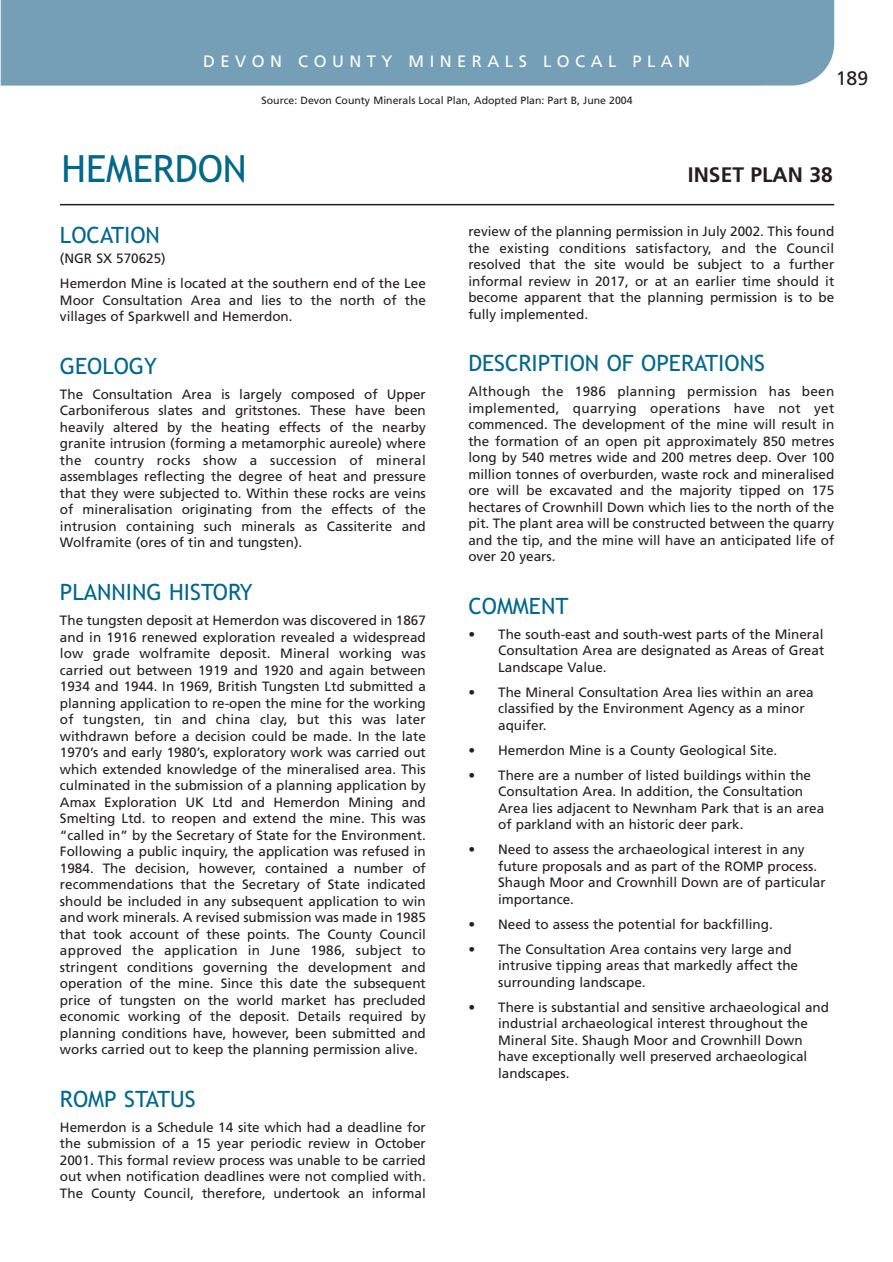
<style>
.page{position:relative;width:893px;height:1262px;background:#fff}
.page>*{position:absolute;margin:0;border:0;box-sizing:border-box;transform-origin:0 0}
.t1{font:37.5px "Trebuchet MS";color:#006789}
.t2{font:22.5px "Trebuchet MS";color:#006789}
.t3{font:700 21px "Frutiger";color:#231f20}
.t4{font:19.5px "Frutiger";color:#231f20}
.t5{font:16.5px "Frutiger";letter-spacing:.335em;color:#fff}
.t6{font:13.5px/16.5px "Frutiger";color:#231f20}
.t7{font:10.5px "Frutiger";color:#231f20}
</style>
<div class="page">
<div style="left:1px;top:0;width:833px;height:86px;background:#749fb7"></div>
<hr style="left:60px;top:204px;width:774px;height:1px;background:#231f20">
<p class="t5" style="left:203px;top:55px;width:488px">DEVON COUNTY MINERALS LOCAL PLAN</p>
<p class="t7" style="left:262px;top:96px;width:372px">Source: Devon County Minerals Local Plan, Adopted Plan: Part B, June 2004</p>
<h3 class="t4" style="left:835px;top:70px;width:34px">189</h3>
<h1 class="t1" style="left:61px;top:155px;width:187px">HEMERDON</h1>
<h2 class="t2" style="left:60px;top:226px;width:101px">LOCATION</h2>
<p class="t6" style="left:60px;top:247px;width:367px;line-height:25px">(NGR SX 570625)<br>Hemerdon Mine is located at the southern end of the Lee</p>
<p class="t6" style="left:60px;top:293px;width:367px">Moor Consultation Area and lies to the north of the villages of Sparkwell and Hemerdon.</p>
<h2 class="t2" style="left:60px;top:357px;width:99px">GEOLOGY</h2>
<p class="t6" style="left:60px;top:387px;width:367px;text-align:justify">The Consultation Area is largely composed of Upper Carboniferous slates and gritstones. These have been heavily altered by the heating effects of the nearby granite intrusion (forming a metamorphic aureole) where the country rocks show a succession of mineral assemblages reflecting the degree of heat and pressure that they were subjected to. Within these rocks are veins of mineralisation originating from the effects of the intrusion containing such minerals as Cassiterite and Wolframite (ores of tin and tungsten).</p>
<h2 class="t2" style="left:60px;top:583px;width:194px">PLANNING HISTORY</h2>
<p class="t6" style="left:60px;top:613px;width:367px;text-align:justify">The tungsten deposit at Hemerdon was discovered in 1867 and in 1916 renewed exploration revealed a widespread low grade wolframite deposit. Mineral working was carried out between 1919 and 1920 and again between 1934 and 1944. In 1969, British Tungsten Ltd submitted a planning application to re-open the mine for the working of tungsten, tin and china clay, but this was later withdrawn before a decision could be made. In the late 1970’s and early 1980’s, exploratory work was carried out which extended knowledge of the mineralised area. This culminated in the submission of a planning application by Amax Exploration UK Ltd and Hemerdon Mining and Smelting Ltd. to reopen and extend the mine. This was “called in” by the Secretary of State for the Environment.<br>Following a public inquiry, the application was refused in 1984. The decision, however, contained a number of recommendations that the Secretary of State indicated should be included in any subsequent application to win and work minerals. A revised submission was made in 1985 that took account of these points. The County Council approved the application in June 1986, subject to stringent conditions governing the development and operation of the mine. Since this date the subsequent price of tungsten on the world market has precluded economic working of the deposit. Details required by planning conditions have, however, been submitted and works carried out to keep the planning permission alive.</p>
<h2 class="t2" style="left:60px;top:1090px;width:137px">ROMP STATUS</h2>
<p class="t6" style="left:60px;top:1119px;width:367px;text-align:justify">Hemerdon is a Schedule 14 site which had a deadline for the submission of a 15 year periodic review in October 2001. This formal review process was unable to be carried out when notification deadlines were not complied with.<br>The County Council, therefore, undertook an informal</p>
<h3 class="t3" style="left:688px;top:167px;width:146px">INSET PLAN 38</h3>
<p class="t6" style="left:468px;top:224px;width:367px;text-align:justify">review of the planning permission in July 2002. This found the existing conditions satisfactory, and the Council resolved that the site would be subject to a further informal review in 2017, or at an earlier time should it become apparent that the planning permission is to be fully implemented.</p>
<h2 class="t2" style="left:468px;top:354px;width:298px">DESCRIPTION OF OPERATIONS</h2>
<p class="t6" style="left:468px;top:384px;width:367px;text-align:justify">Although the 1986 planning permission has been implemented, quarrying operations have not yet commenced. The development of the mine will result in the formation of an open pit approximately 850 metres long by 540 metres wide and 200 metres deep. Over 100 million tonnes of overburden, waste rock and mineralised ore will be excavated and the majority tipped on 175 hectares of Crownhill Down which lies to the north of the pit. The plant area will be constructed between the quarry and the tip, and the mine will have an anticipated life of over 20 years.</p>
<h2 class="t2" style="left:468px;top:597px;width:102px">COMMENT</h2>
<p class="t6" style="left:498px;top:627px;width:327px;text-align:justify;text-indent:-30px">• The south-east and south-west parts of the Mineral Consultation Area are designated as Areas of Great Landscape Value.</p>
<p class="t6" style="left:498px;top:685px;width:317px;text-indent:-30px">• The Mineral Consultation Area lies within an area classified by the Environment Agency as a minor aquifer.</p>
<p class="t6" style="left:468px;top:743px;width:310px">• Hemerdon Mine is a County Geological Site.</p>
<p class="t6" style="left:498px;top:768px;width:327px;text-indent:-30px">• There are a number of listed buildings within the Consultation Area. In addition, the Consultation Area lies adjacent to Newnham Park that is an area of parkland with an historic deer park.</p>
<p class="t6" style="left:498px;top:842px;width:329px;text-indent:-30px">• Need to assess the archaeological interest in any future proposals and as part of the ROMP process.<br>Shaugh Moor and Crownhill Down are of particular importance.</p>
<p class="t6" style="left:468px;top:917px;width:306px">• Need to assess the potential for backfilling.</p>
<p class="t6" style="left:498px;top:942px;width:301px;text-indent:-30px">• The Consultation Area contains very large and intrusive tipping areas that markedly affect the surrounding landscape.</p>
<p class="t6" style="left:498px;top:1000px;width:332px;text-indent:-30px">• There is substantial and sensitive archaeological and industrial archaeological interest throughout the Mineral Site. Shaugh Moor and Crownhill Down have exceptionally well preserved archaeological landscapes.</p>
</div>
